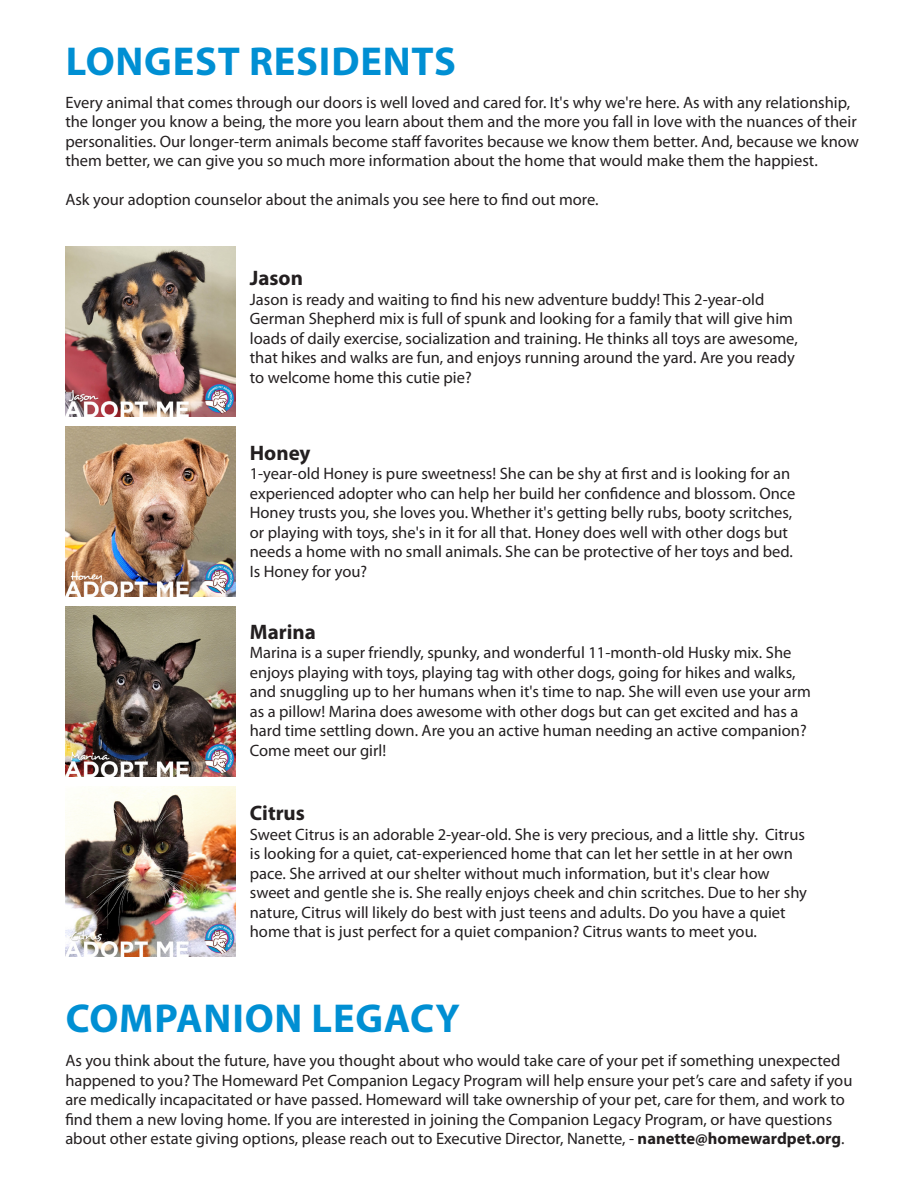
<style>
.page{position:relative;width:918px;height:1188px;background:#fff}
.page>*{position:absolute;margin:0;border:0;box-sizing:border-box;transform-origin:0 0}
.t1{font:700 40.5px "Myriad Pro";letter-spacing:.02em;color:#008fd3}
.t2{font:700 21px "Myriad Pro";color:#231f20}
.t3{font:16.5px/19.5px "Myriad Pro";color:#231f20}
.s1{font-weight:700}
</style>
<div class="page">
<img style="left:65px;top:606px;width:170px;height:170px">
<img style="left:65px;top:427px;width:170px;height:169px">
<img style="left:65px;top:247px;width:170px;height:170px">
<img style="left:65px;top:786px;width:170px;height:170px">
<p class="t1" style="left:66px;top:35px;width:392px">LONGEST RESIDENTS</p>
<p class="t3" style="left:65px;top:92px;width:795px">Every animal that comes through our doors is well loved and cared for. It's why we're here. As with any relationship, the longer you know a being, the more you learn about them and the more you fall in love with the nuances of their personalities. Our longer-term animals become staff favorites because we know them better. And, because we know them better, we can give you so much more information about the home that would make them the happiest.</p>
<p class="t3" style="left:65px;top:189px;width:535px">Ask your adoption counselor about the animals you see here to find out more.</p>
<p class="t2" style="left:250px;top:265px;width:55px">Jason</p>
<p class="t3" style="left:250px;top:289px;width:549px">Jason is ready and waiting to find his new adventure buddy! This 2-year-old German Shepherd mix is full of spunk and looking for a family that will give him loads of daily exercise, socialization and training. He thinks all toys are awesome, that hikes and walks are fun, and enjoys running around the yard. Are you ready to welcome home this cutie pie?</p>
<p class="t2" style="left:250px;top:439px;width:62px">Honey</p>
<p class="t3" style="left:250px;top:464px;width:547px">1-year-old Honey is pure sweetness! She can be shy at first and is looking for an experienced adopter who can help her build her confidence and blossom. Once Honey trusts you, she loves you. Whether it's getting belly rubs, booty scritches, or playing with toys, she's in it for all that. Honey does well with other dogs but needs a home with no small animals. She can be protective of her toys and bed.<br>Is Honey for you?</p>
<p class="t2" style="left:250px;top:618px;width:68px">Marina</p>
<p class="t3" style="left:250px;top:643px;width:563px">Marina is a super friendly, spunky, and wonderful 11-month-old Husky mix. She enjoys playing with toys, playing tag with other dogs, going for hikes and walks, and snuggling up to her humans when it's time to nap. She will even use your arm as a pillow! Marina does awesome with other dogs but can get excited and has a hard time settling down. Are you an active human needing an active companion?<br>Come meet our girl!</p>
<p class="t2" style="left:250px;top:799px;width:57px">Citrus</p>
<p class="t3" style="left:250px;top:824px;width:559px">Sweet Citrus is an adorable 2-year-old. She is very precious, and a little shy. Citrus is looking for a quiet, cat-experienced home that can let her settle in at her own pace. She arrived at our shelter without much information, but it's clear how sweet and gentle she is. She really enjoys cheek and chin scritches. Due to her shy nature, Citrus will likely do best with just teens and adults. Do you have a quiet home that is just perfect for a quiet companion? Citrus wants to meet you.</p>
<p class="t1" style="left:66px;top:992px;width:396px">COMPANION LEGACY</p>
<p class="t3" style="left:65px;top:1051px;width:789px">As you think about the future, have you thought about who would take care of your pet if something unexpected happened to you? The Homeward Pet Companion Legacy Program will help ensure your pet’s care and safety if you are medically incapacitated or have passed. Homeward will take ownership of your pet, care for them, and work to find them a new loving home. If you are interested in joining the Companion Legacy Program, or have questions about other estate giving options, please reach out to Executive Director, Nanette, - <span class="s1">nanette@homewardpet.org</span>.</p>
</div>
